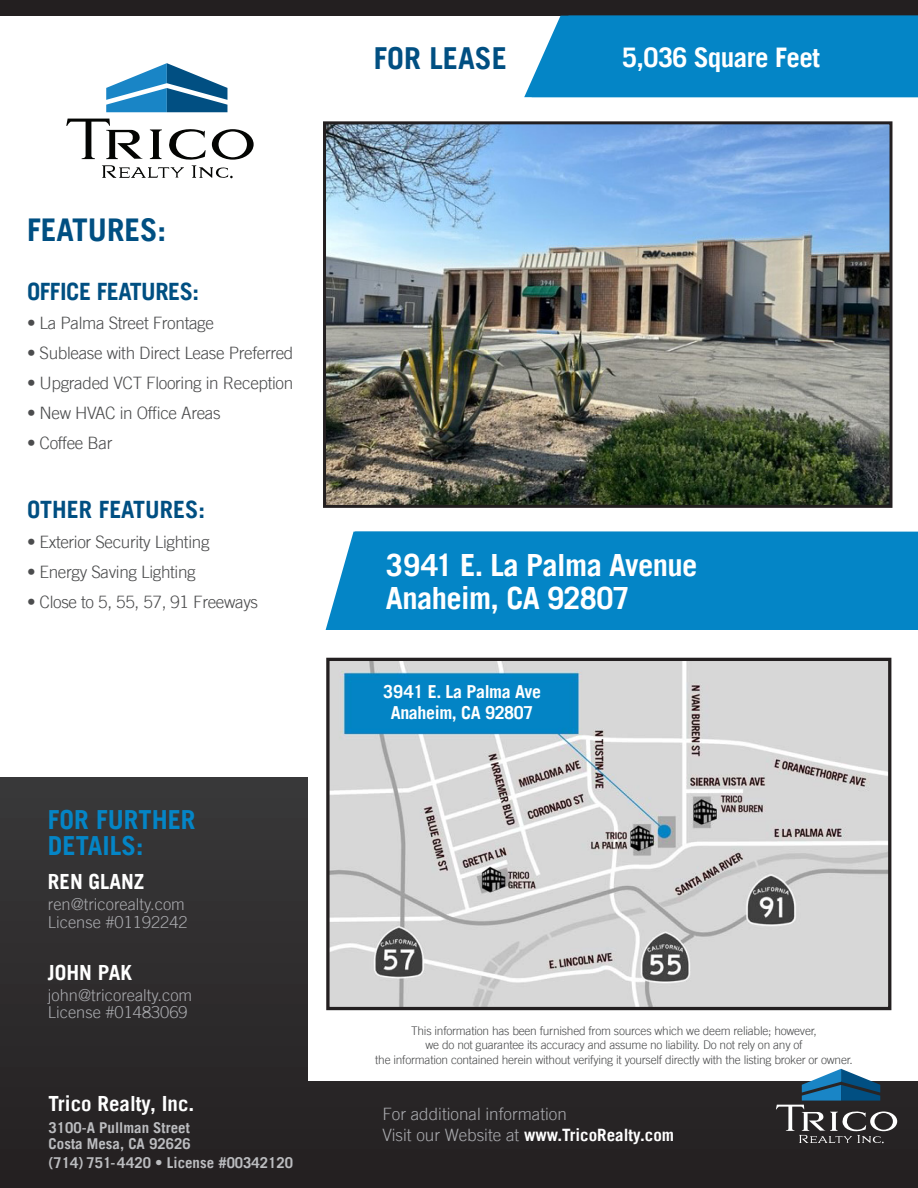
<style>
.page{position:relative;width:918px;height:1188px;background:#fff}
.page>*{position:absolute;margin:0;border:0;box-sizing:border-box;transform-origin:0 0}
.t1{font:700 31.35px "Trade Gothic LT";color:#004f82}
.t2{font:700 30.6px "Trade Gothic LT";letter-spacing:-.02em;color:#fff}
.t3{font:700 30.3px "Trade Gothic LT";color:#004f82}
.t4{font:700 27px "Trade Gothic LT";letter-spacing:-.02em;color:#fff}
.t5{font:700 26.25px/25.3px "Trade Gothic LT";color:#0485c6}
.t6{font:700 23.85px "Trade Gothic LT";letter-spacing:-.02em;color:#004f82}
.t7{font:700 23.85px "Trade Gothic LT";color:#004f82}
.t8{font:700 20.85px "Trade Gothic LT";color:#fff}
.t9{font:700 18px "Trade Gothic LT";letter-spacing:-.02em;color:#fff}
.t10{font:300 17.1px "Trade Gothic LT";letter-spacing:-.02em;color:#4b4c4d}
.t11{font:300 17.1px/20.9px "Trade Gothic LT";color:#a8a9ad}
.t12{font:300 16.5px "Trade Gothic LT";color:#a8a9ad}
.t13{font:700 15px/15.9px "Trade Gothic LT";color:#bcbdc0}
.t14{font:300 12px/14.4px "Trade Gothic LT";letter-spacing:-.02em;color:#4b4c4d;text-align:center}
.s1{color:#014f82}
.s2{font-weight:700;color:#fff}
</style>
<div class="page">
<div style="left:327px;top:532px;width:591px;height:98px;background:#0485c6"></div>
<img style="left:327px;top:125px;width:561px;height:379px">
<div style="left:323px;top:121px;width:569px;height:387px;border:3px solid #231f20"></div>
<div style="left:0;top:778px;width:918px;height:410px;background:linear-gradient(to right,#2e2c2d,#231f20)"></div>
<div style="left:0;top:0;width:918px;height:16px;background:#231f20"></div>
<div style="left:524px;top:15px;width:394px;height:82px;background:#0485c6"></div>
<div style="left:308px;top:630px;width:610px;height:451px;background:#fff"></div>
<img style="left:330px;top:662px;width:557px;height:344px">
<div style="left:326px;top:658px;width:565px;height:352px;border:3px solid #231f20"></div>
<svg style="left:776px;top:1069px;width:121px;height:74px"></svg>
<svg style="left:106px;top:63px;width:121px;height:49px"></svg>
<svg style="left:66px;top:119px;width:188px;height:59px"></svg>
<p class="t1" style="left:27px;top:211px;width:141px">FEATURES:</p>
<p class="t6" style="left:27px;top:276px;width:174px">OFFICE FEATURES:</p>
<p class="t10" style="left:27px;top:313px;width:189px">• La Palma Street Frontage</p>
<p class="t10" style="left:27px;top:343px;width:268px">• Sublease with Direct Lease Preferred</p>
<p class="t10" style="left:27px;top:373px;width:268px">• Upgraded VCT Flooring in Reception</p>
<p class="t10" style="left:27px;top:403px;width:195px">• New HVAC in Office Areas</p>
<p class="t10" style="left:27px;top:433px;width:87px">• Coffee Bar</p>
<p class="t7" style="left:27px;top:495px;width:180px">OTHER FEATURES:</p>
<p class="t10" style="left:27px;top:532px;width:184px">• Exterior Security Lighting</p>
<p class="t10" style="left:27px;top:562px;width:170px">• Energy Saving Lighting</p>
<p class="t10" style="left:27px;top:592px;width:233px">• Close to 5, 55, 57, 91 Freeways</p>
<p class="t5" style="left:48px;top:807px;width:149px">FOR FURTHER<br>DETAILS:</p>
<p class="t8" style="left:48px;top:869px;width:98px">REN GLANZ</p>
<p class="t12" style="left:48px;top:894px;width:139px">ren@tricorealty.com</p>
<p class="t12" style="left:48px;top:912px;width:141px">License #01192242</p>
<p class="t8" style="left:48px;top:959px;width:86px">JOHN PAK</p>
<p class="t12" style="left:48px;top:985px;width:146px">john@tricorealty.com</p>
<p class="t12" style="left:48px;top:1003px;width:141px">License #01483069</p>
<p class="t8" style="left:49px;top:1091px;width:147px">Trico Realty, Inc.</p>
<p class="t13" style="left:49px;top:1120px;width:144px">3100-A Pullman Street<br>Costa Mesa, CA 92626</p>
<p class="t13" style="left:49px;top:1155px;width:246px">(714) 751-4420 • License #00342120</p>
<p class="t3" style="left:374px;top:40px;width:135px"><span class="s1">FOR</span> LEASE</p>
<p class="t4" style="left:622px;top:41px;width:199px">5,036 Square Feet</p>
<p class="t2" style="left:386px;top:546px;width:313px">3941 E. La Palma Avenue</p>
<p class="t2" style="left:386px;top:579px;width:245px">Anaheim, CA 92807</p>
<p class="t9" style="left:383px;top:680px;width:159px">3941 E. La Palma Ave</p>
<p class="t9" style="left:391px;top:701px;width:144px">Anaheim, CA 92807</p>
<p class="t14" style="left:375px;top:1023px;width:479px">This information has been furnished from sources which we deem reliable; however,<br>we do not guarantee its accuracy and assume no liability. Do not rely on any of<br>the information contained herein without verifying it yourself directly with the listing broker or owner.</p>
<p class="t11" style="left:382px;top:1104px;width:293px">For additional information<br>Visit our Website at <span class="s2">www.TricoRealty.com</span></p>
</div>
